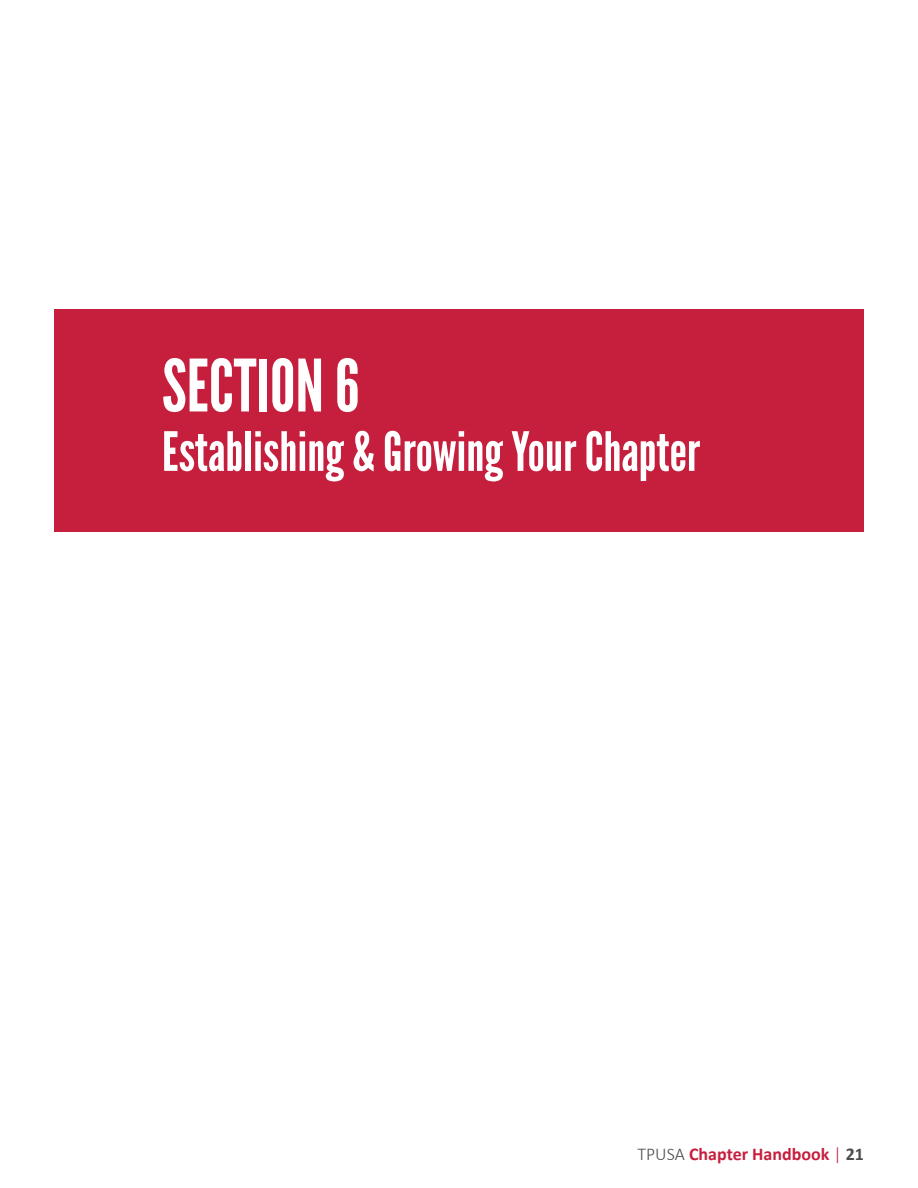
<style>
.page{position:relative;width:918px;height:1188px;background:#fff}
.page>*{position:absolute;margin:0;border:0;box-sizing:border-box;transform-origin:0 0}
.t1{font:72px "League Gothic";color:#fff}
.t2{font:54px "League Gothic";color:#fff}
.t3{font:700 18px "Calibri";color:#c61f3e}
.s1{font-weight:300;color:#4b4c4d}
.s2{font-weight:300}
.s3{color:#4b4c4d}
</style>
<div class="page">
<div style="left:54px;top:309px;width:810px;height:222px;background:#c61f3e"></div>
<h1 class="t1" style="left:162px;top:343px;width:199px">SECTION 6</h1>
<p class="t2" style="left:162px;top:419px;width:540px">Establishing &amp; Growing Your Chapter</p>
<p class="t3" style="left:637px;top:1142px;width:228px"><span class="s1">TPUSA</span> Chapter Handbook <span class="s2">|</span> <span class="s3">21</span></p>
</div>
